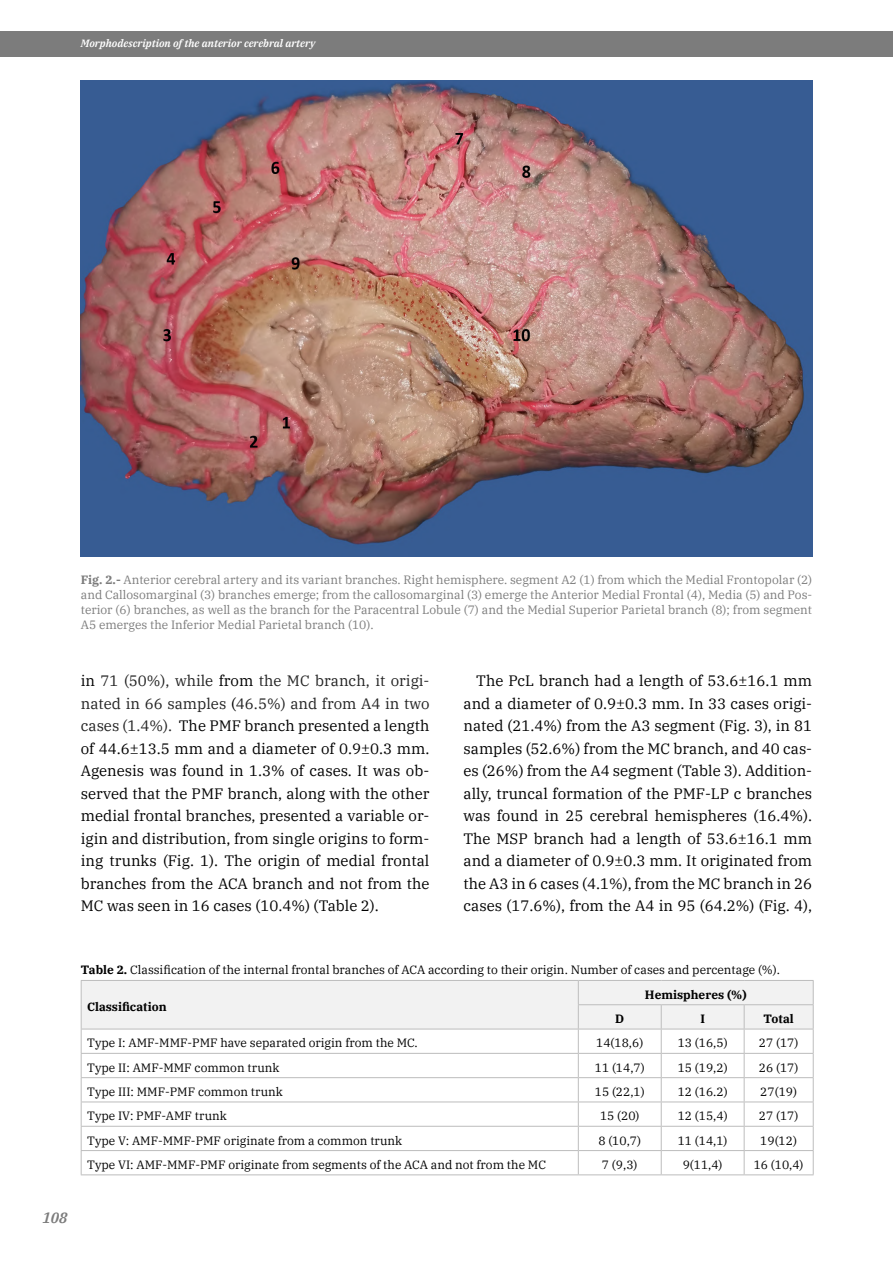
<style>
.page{position:relative;width:893px;height:1263px;background:#fff}
.page>*{position:absolute;margin:0;border:0;box-sizing:border-box;transform-origin:0 0}
.t1{font:15px/22.5px "IBM Plex Serif";color:#000;text-align:justify}
.t2{font:italic 600 15px "IBM Plex Serif";color:#7c7c7c}
.t3{font:12px "IBM Plex Serif";color:#000}
.t4{font:12px/15px "IBM Plex Serif";color:#7c7c7c;text-align:justify}
.t5{font:700 12px "IBM Plex Serif";color:#000}
.t6{font:italic 600 10.5px "IBM Plex Serif";color:#fff}
.s1{font-weight:700}
.s2{color:#222}
</style>
<div class="page">
<div style="left:0;top:31px;width:893px;height:25px;background:#7c7c7c"></div>
<img style="left:81px;top:81px;width:731px;height:476px">
<hr style="left:81px;top:1174px;width:497px;height:1px;background:#bdbdbd">
<hr style="left:578px;top:1174px;width:83px;height:1px;background:#bdbdbd">
<hr style="left:661px;top:1174px;width:83px;height:1px;background:#bdbdbd">
<hr style="left:744px;top:1174px;width:70px;height:1px;background:#bdbdbd">
<svg style="left:81px;top:980px;width:733px;height:194px"></svg>
<hr style="left:81px;top:1029px;width:497px;height:1px;background:#bdbdbd">
<hr style="left:578px;top:1029px;width:83px;height:1px;background:#bdbdbd">
<hr style="left:661px;top:1029px;width:83px;height:1px;background:#bdbdbd">
<hr style="left:744px;top:1029px;width:70px;height:1px;background:#bdbdbd">
<p class="t6" style="left:81px;top:35px;width:236px">Morphodescription of the anterior cerebral artery</p>
<p class="t4" style="left:81px;top:571px;width:733px"><span class="s1">Fig. 2.-</span> Anterior cerebral artery and its variant branches. Right hemisphere. segment A2 (1) from which the Medial Frontopolar (2) and Callosomarginal (3) branches emerge; from the callosomarginal (3) emerge the Anterior Medial Frontal (4), Media (5) and Pos&shy;terior (6) branches, as well as the branch for the Paracentral Lobule (7) and the Medial Superior Parietal branch (8); from segment A5 emerges the Inferior Medial Parietal branch (10).</p>
<p class="t1" style="left:81px;top:669px;width:350px">in <span class="s2">71 (50%), while</span> from <span class="s2">the MC branch, it origi&shy;nated in 66 samples</span> (<span class="s2">46.5%) and from A4 in two cases (1.4%).</span> The PMF branch presented a length of 44.6±13.5 mm and a diameter of 0.9±0.3 mm.<br>Agenesis was found in 1.3% of cases. It was ob&shy;served that the PMF branch, along with the other medial frontal branches, presented a variable or&shy;igin and distribution, from single origins to form&shy;ing trunks (Fig. 1). The origin of medial frontal branches from the ACA branch and not from the MC was seen in 16 cases (10.4%) (Table 2).</p>
<p class="t1" style="left:463px;top:669px;width:350px;text-indent:13px">The PcL branch had a length of 53.6±16.1 mm and a diameter of 0.9±0.3 mm. In 33 cases origi&shy;nated (21.4%) from the A3 segment (Fig. 3), in 81 samples (52.6%) from the MC branch, and 40 cas&shy;es (26%) from the A4 segment (Table 3). Addition&shy;ally, truncal formation of the PMF-LP c branches was found in 25 cerebral hemispheres (16.4%).<br>The MSP branch had a length of 53.6±16.1 mm and a diameter of 0.9±0.3 mm. It originated from the A3 in 6 cases (4.1%), from the MC branch in 26 cases (17.6%), from the A4 in 95 (64.2%) (Fig. 4),</p>
<p class="t3" style="left:81px;top:960px;width:701px"><span class="s1">Table 2.</span> Classification of the internal frontal branches of ACA according to their origin. Number of cases and percentage (%).</p>
<p class="t5" style="left:87px;top:997px;width:81px">Classification</p>
<p class="t5" style="left:645px;top:985px;width:103px">Hemispheres (%)</p>
<p class="t5" style="left:615px;top:1009px;width:11px">D</p>
<p class="t5" style="left:700px;top:1009px;width:6px">I</p>
<p class="t5" style="left:764px;top:1009px;width:32px">Total</p>
<p class="t3" style="left:87px;top:1034px;width:332px">Type I: AMF-MMF-PMF have separated origin from the MC.</p>
<p class="t3" style="left:596px;top:1034px;width:49px">14(18,6)</p>
<p class="t3" style="left:678px;top:1034px;width:51px">13 (16,5)</p>
<p class="t3" style="left:759px;top:1034px;width:41px">27 (17)</p>
<p class="t3" style="left:87px;top:1058px;width:194px">Type II: AMF-MMF common trunk</p>
<p class="t3" style="left:595px;top:1058px;width:51px">11 (14,7)</p>
<p class="t3" style="left:678px;top:1058px;width:51px">15 (19,2)</p>
<p class="t3" style="left:759px;top:1058px;width:41px">26 (17)</p>
<p class="t3" style="left:87px;top:1082px;width:197px">Type III: MMF-PMF common trunk</p>
<p class="t3" style="left:595px;top:1082px;width:51px">15 (22,1)</p>
<p class="t3" style="left:678px;top:1082px;width:51px">12 (16.2)</p>
<p class="t3" style="left:760px;top:1082px;width:38px">27(19)</p>
<p class="t3" style="left:87px;top:1107px;width:141px">Type IV: PMF-AMF trunk</p>
<p class="t3" style="left:600px;top:1107px;width:41px">15 (20)</p>
<p class="t3" style="left:678px;top:1107px;width:51px">12 (15,4)</p>
<p class="t3" style="left:759px;top:1107px;width:41px">27 (17)</p>
<p class="t3" style="left:87px;top:1131px;width:317px">Type V: AMF-MMF-PMF originate from a common trunk</p>
<p class="t3" style="left:598px;top:1131px;width:44px">8 (10,7)</p>
<p class="t3" style="left:678px;top:1131px;width:51px">11 (14,1)</p>
<p class="t3" style="left:760px;top:1131px;width:38px">19(12)</p>
<p class="t3" style="left:87px;top:1155px;width:460px">Type VI: AMF-MMF-PMF originate from segments of the ACA and not from the MC</p>
<p class="t3" style="left:602px;top:1155px;width:37px">7 (9,3)</p>
<p class="t3" style="left:683px;top:1155px;width:41px">9(11,4)</p>
<p class="t3" style="left:754px;top:1155px;width:51px">16 (10,4)</p>
<p class="t2" style="left:43px;top:1206px;width:26px">108</p>
</div>
